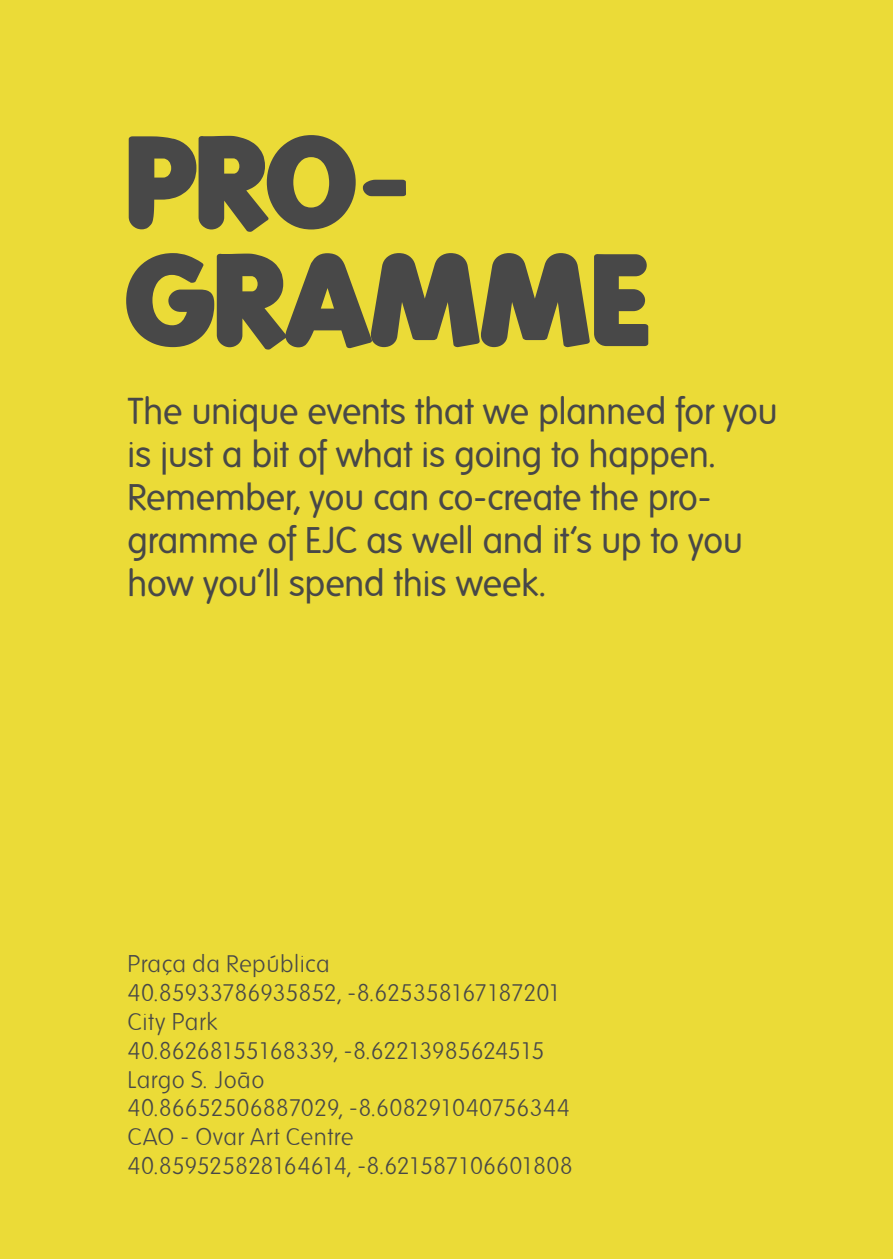
<style>
.page{position:relative;width:893px;height:1259px;background:#ebdb37}
.page>*{position:absolute;margin:0;border:0;box-sizing:border-box;transform-origin:0 0}
.t1{font:900 127.5px/117.6px "Folks";letter-spacing:-.005em;color:#484848}
.t2{font:36px/43.2px "Folks";color:#484848}
.t3{font:300 24px/28.8px "Folks";color:#484848}
</style>
<div class="page">
<h1 class="t1" style="left:128px;top:124px;width:528px">PRO-<br>GRAMME</h1>
<h2 class="t2" style="left:128px;top:390px;width:652px">The unique events that we planned for you is just a bit of what is going to happen.<br>Remember, you can co-create the pro&shy;gramme of EJC as well and it’s up to you how you’ll spend this week.</h2>
<p class="t3" style="left:128px;top:950px;width:447px">Praça da República<br>40.85933786935852, -8.625358167187201<br>City Park<br>40.86268155168339, -8.62213985624515<br>Largo S. João<br>40.86652506887029, -8.608291040756344<br>CAO - Ovar Art Centre<br>40.859525828164614, -8.621587106601808</p>
</div>
